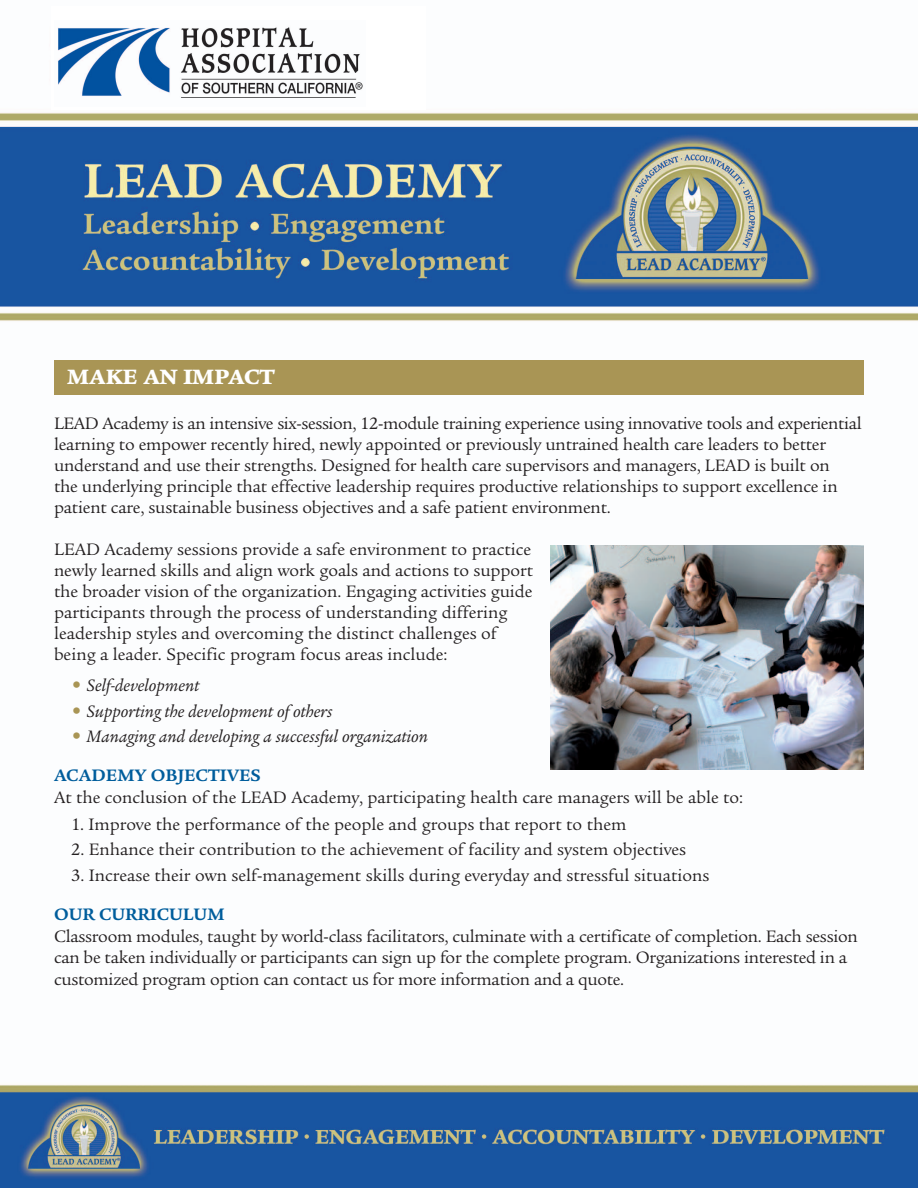
<style>
.page{position:relative;width:918px;height:1188px;background:#fff}
.page>*{position:absolute;margin:0;border:0;box-sizing:border-box;transform-origin:0 0}
.t1{font:900 22.5px "Legacy Serif";color:#fff}
.t2{font:18px/21px "Legacy Serif";letter-spacing:-.01em;color:#231f20}
.t3{font:italic 18px/39.3px "Legacy Serif";color:#231f20}
.t4{font:700 18px "Legacy Serif";color:#005d9c}
.s1{font-family:"Helvetica Neue";font-style:normal;color:#a99555}
.s2{font-weight:700;font-style:normal;color:#005d9c}
</style>
<div class="page">
<img style="left:0;top:113px;width:918px;height:1075px">
<img style="left:550px;top:545px;width:314px;height:225px">
<div style="left:54px;top:360px;width:810px;height:34px;background:#a99555"></div>
<img style="left:58px;top:27px;width:305px;height:71px">
<p class="t1" style="left:67px;top:368px;width:209px">MAKE AN IMPACT</p>
<p class="t2" style="left:54px;top:414px;width:809px">LEAD Academy is an intensive six-session, 12-module training experience using innovative tools and experiential learning to empower recently hired, newly appointed or previously untrained health care leaders to better understand and use their strengths. Designed for health care supervisors and managers, LEAD is built on<br>the underlying principle that effective leadership requires productive relationships to support excellence in patient care, sustainable business objectives and a safe patient environment.</p>
<p class="t2" style="left:54px;top:540px;width:481px">LEAD Academy sessions provide a safe environment to practice newly learned skills and align work goals and actions to support the broader vision of the organization. Engaging activities guide participants through the process of understanding differing leadership styles and overcoming the distinct challenges of being a leader. Specific program focus areas include:</p>
<p class="t3" style="left:72px;top:668px;width:129px"><span class="s1">•</span> Self-development</p>
<p class="t3" style="left:72px;top:693px;width:262px"><span class="s1">•</span> Supporting the development of others</p>
<p class="t3" style="left:54px;top:719px;width:376px;text-indent:18px"><span class="s1">•</span> Managing and developing a successful organization<br><span class="s2">ACADEMY OBJECTIVES</span></p>
<p class="t2" style="left:54px;top:789px;width:691px">At the conclusion of the LEAD Academy, participating health care managers will be able to:</p>
<p class="t2" style="left:71px;top:816px;width:557px">1. Improve the performance of the people and groups that report to them</p>
<p class="t2" style="left:71px;top:841px;width:617px">2. Enhance their contribution to the achievement of facility and system objectives</p>
<p class="t2" style="left:71px;top:867px;width:640px">3. Increase their own self-management skills during everyday and stressful situations</p>
<p class="t4" style="left:54px;top:908px;width:172px">OUR CURRICULUM</p>
<p class="t2" style="left:54px;top:927px;width:805px;line-height:21.6px">Classroom modules, taught by world-class facilitators, culminate with a certificate of completion. Each session can be taken individually or participants can sign up for the complete program. Organizations interested in a customized program option can contact us for more information and a quote.</p>
</div>
